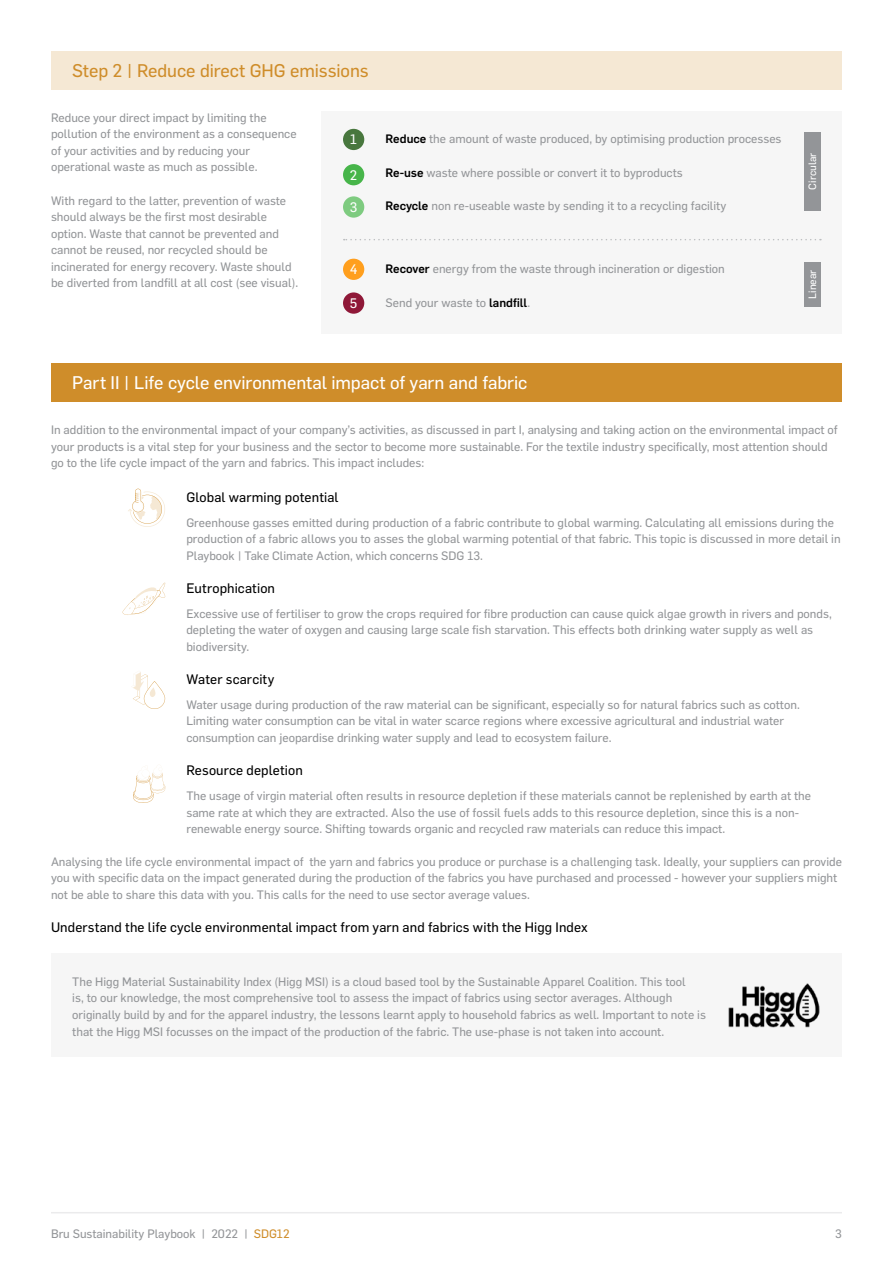
<style>
.page{position:relative;width:893px;height:1263px;background:#fff}
.page>*{position:absolute;margin:0;border:0;box-sizing:border-box;transform-origin:0 0}
.t1{font:18px "Flama Basic";letter-spacing:-.005em;color:#fff}
.t2{font:18px "Flama Basic";letter-spacing:-.005em;color:#cf8d2a}
.t3{font:13.5px "Flama Basic";letter-spacing:.01em;color:#000}
.t4{font:13.5px "Flama Basic";color:#fff}
.t5{font:12px/16.5px "Flama Basic";color:#939598}
.t6{font:10.5px "Flama Basic";color:#fff}
.s1{font-family:"Flama";font-weight:500;color:#000}
.s2{color:#cf8d2a}
</style>
<div class="page">
<hr style="left:51px;top:1212px;width:791px;height:1px;background:#ebebec">
<div style="left:51px;top:51px;width:791px;height:38px;background:#f5e8d4"></div>
<div style="left:322px;top:111px;width:520px;height:222px;background:#f6f6f6"></div>
<div style="left:343px;top:129px;width:21px;height:21px;background:#48773e;border-radius:50%"></div>
<div style="left:343px;top:164px;width:21px;height:21px;background:#47b54a;border-radius:50%"></div>
<div style="left:343px;top:196px;width:21px;height:22px;background:#7ecb80;border-radius:50%"></div>
<div style="left:343px;top:259px;width:21px;height:21px;background:#ff9f1e;border-radius:50%"></div>
<div style="left:343px;top:292px;width:21px;height:22px;background:#8f1838;border-radius:50%"></div>
<svg style="left:344px;top:239px;width:477px;height:1px"></svg>
<div style="left:804px;top:132px;width:17px;height:78px;background:#939598"></div>
<div style="left:804px;top:262px;width:17px;height:45px;background:#939598"></div>
<div style="left:51px;top:363px;width:791px;height:39px;background:#cf8d2a"></div>
<svg style="left:128px;top:489px;width:37px;height:38px"></svg>
<svg style="left:131px;top:672px;width:34px;height:37px"></svg>
<svg style="left:133px;top:772px;width:32px;height:31px"></svg>
<svg style="left:123px;top:583px;width:42px;height:32px"></svg>
<div style="left:51px;top:953px;width:791px;height:104px;background:#f6f6f6"></div>
<img style="left:728px;top:983px;width:92px;height:45px">
<h1 class="t2" style="left:72px;top:58px;width:298px">Step 2 | Reduce direct GHG emissions</h1>
<p class="t5" style="left:51px;top:109px;width:247px">Reduce your direct impact by limiting the pollution of the environment as a consequence of your activities and by reducing your operational waste as much as possible.</p>
<p class="t5" style="left:51px;top:192px;width:249px">With regard to the latter, prevention of waste should always be the first most desirable option. Waste that cannot be prevented and cannot be reused, nor recycled should be incinerated for energy recovery. Waste should be diverted from landfill at all cost (see visual).</p>
<p class="t4" style="left:350px;top:130px;width:8px">1</p>
<p class="t4" style="left:350px;top:165px;width:9px">2</p>
<p class="t4" style="left:350px;top:198px;width:9px">3</p>
<p class="t4" style="left:350px;top:260px;width:9px">4</p>
<p class="t4" style="left:350px;top:294px;width:9px">5</p>
<p class="t5" style="left:386px;top:130px;width:397px"><span class="s1">Reduce</span> the amount of waste produced, by optimising production processes</p>
<p class="t5" style="left:386px;top:163px;width:299px"><span class="s1">Re-use</span> waste where possible or convert it to byproducts</p>
<p class="t5" style="left:386px;top:197px;width:342px"><span class="s1">Recycle</span> non re-useable waste by sending it to a recycling facility</p>
<p class="t5" style="left:386px;top:260px;width:341px"><span class="s1">Recover</span> energy from the waste through incineration or digestion</p>
<p class="t5" style="left:386px;top:293px;width:146px">Send your waste to <span class="s1">landfill</span>.</p>
<h1 class="t1" style="left:72px;top:370px;width:457px">Part II | Life cycle environmental impact of yarn and fabric</h1>
<p class="t6" style="left:805px;top:190px;width:38px;rotate:-90deg">Circular</p>
<p class="t6" style="left:805px;top:299px;width:31px;rotate:-90deg">Linear</p>
<p class="t5" style="left:51px;top:421px;width:788px">In addition to the environmental impact of your company’s activities, as discussed in part I, analysing and taking action on the environmental impact of your products is a vital step for your business and the sector to become more sustainable. For the textile industry specifically, most attention should go to the life cycle impact of the yarn and fabrics. This impact includes:</p>
<p class="t3" style="left:186px;top:487px;width:154px">Global warming potential</p>
<p class="t5" style="left:186px;top:513px;width:656px">Greenhouse gasses emitted during production of a fabric contribute to global warming. Calculating all emissions during the production of a fabric allows you to asses the global warming potential of that fabric. This topic is discussed in more detail in<br>Playbook | Take Climate Action, which concerns SDG 13.</p>
<p class="t3" style="left:186px;top:578px;width:90px">Eutrophication</p>
<p class="t5" style="left:186px;top:604px;width:647px">Excessive use of fertiliser to grow the crops required for fibre production can cause quick algae growth in rivers and ponds, depleting the water of oxygen and causing large scale fish starvation. This effects both drinking water supply as well as biodiversity.</p>
<p class="t3" style="left:186px;top:670px;width:90px">Water scarcity</p>
<p class="t5" style="left:186px;top:696px;width:615px">Water usage during production of the raw material can be significant, especially so for natural fabrics such as cotton.<br>Limiting water consumption can be vital in water scarce regions where excessive agricultural and industrial water consumption can jeopardise drinking water supply and lead to ecosystem failure.</p>
<p class="t3" style="left:186px;top:761px;width:118px">Resource depletion</p>
<p class="t5" style="left:186px;top:787px;width:626px">The usage of virgin material often results in resource depletion if these materials cannot be replenished by earth at the same rate at which they are extracted. Also the use of fossil fuels adds to this resource depletion, since this is a non&shy;renewable energy source. Shifting towards organic and recycled raw materials can reduce this impact.</p>
<p class="t5" style="left:51px;top:852px;width:792px">Analysing the life cycle environmental impact of the yarn and fabrics you produce or purchase is a challenging task. Ideally, your suppliers can provide you with specific data on the impact generated during the production of the fabrics you have purchased and processed - however your suppliers might not be able to share this data with you. This calls for the need to use sector average values.</p>
<p class="t3" style="left:51px;top:918px;width:538px">Understand the life cycle environmental impact from yarn and fabrics with the Higg Index</p>
<p class="t5" style="left:72px;top:973px;width:635px">The Higg Material Sustainability Index (Higg MSI) is a cloud based tool by the Sustainable Apparel Coalition. This tool<br>is, to our knowledge, the most comprehensive tool to assess the impact of fabrics using sector averages. Although originally build by and for the apparel industry, the lessons learnt apply to household fabrics as well. Important to note is that the Higg MSI focusses on the impact of the production of the fabric. The use-phase is not taken into account.</p>
<p class="t5" style="left:51px;top:1225px;width:240px">Bru Sustainability Playbook | 2022 | <span class="s2">SDG12</span></p>
<p class="t5" style="left:835px;top:1225px;width:8px">3</p>
</div>
